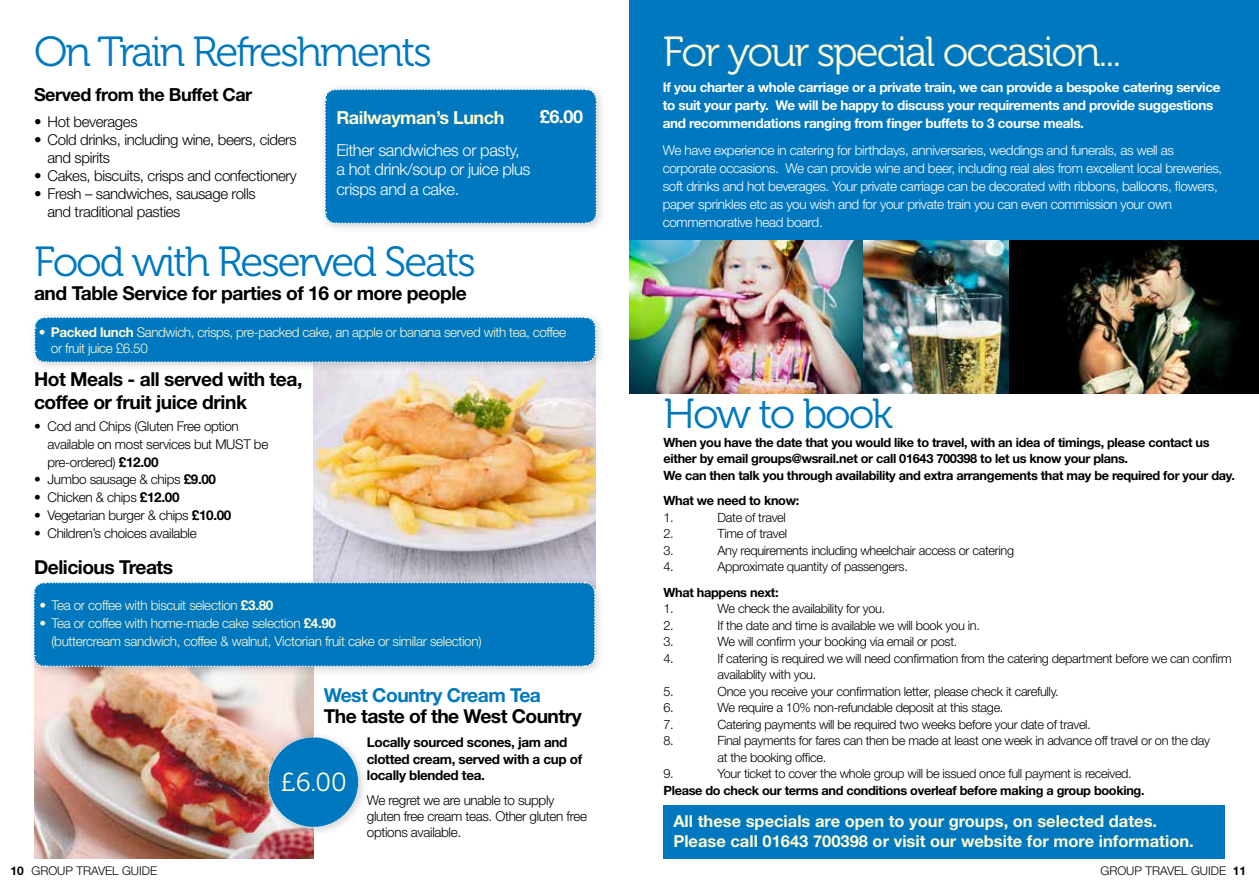
<style>
.page{position:relative;width:1259px;height:893px;background:#fff}
.page>*{position:absolute;margin:0;border:0;box-sizing:border-box;transform-origin:0 0}
.t1{font:42px "Museo 300";letter-spacing:-.05em;color:#0078c0}
.t2{font:42px "Museo 300";letter-spacing:-.05em;color:#fdfad1}
.t3{font:25.95px "Museo 300";color:#fdfad1}
.t4{font:700 19.2px/23.1px "Helvetica Neue LT Std";letter-spacing:-.025em;color:#000}
.t5{font:700 19.2px "Helvetica Neue LT Std";letter-spacing:-.025em;color:#0078c0}
.t6{font:700 18px "Helvetica Neue LT Std";letter-spacing:-.025em;color:#000}
.t7{font:700 18px "Helvetica Neue LT Std";letter-spacing:-.025em;color:#fdfad1}
.t8{font:700 18px "Helvetica Neue LT Std";color:#fff}
.t9{font:700 16.5px/19.8px "Helvetica Neue LT Std";color:#fdfad1}
.t10{font:300 16.5px/19.8px "Helvetica Neue LT Std";letter-spacing:-.025em;color:#fff}
.t11{font:300 15px/18px "Helvetica Neue LT Std";letter-spacing:-.025em;color:#000}
.t12{font:300 13.5px/18px "Helvetica Neue LT Std";letter-spacing:-.025em;color:#fff}
.t13{font:300 13.5px/18px "Helvetica Neue LT Std";letter-spacing:-.025em;color:#000}
.t14{font:300 13.5px/16.5px "Helvetica Neue LT Std";letter-spacing:-.025em;color:#fdfad1}
.t15{font:700 13.5px/18px "Helvetica Neue LT Std";letter-spacing:-.025em;color:#fff}
.t16{font:700 13.5px/16.2px "Helvetica Neue LT Std";letter-spacing:-.025em;color:#000}
.t17{font:300 12.75px/16.5px "Helvetica Neue LT Std";letter-spacing:-.025em;color:#000}
.t18{font:700 12.75px/16.5px "Helvetica Neue LT Std";letter-spacing:-.025em;color:#000}
.t19{font:300 12px "Helvetica Neue LT Std";color:#000}
.s1{font-weight:700}
.s2{color:#fdfad1}
</style>
<div class="page">
<img style="left:314px;top:372px;width:281px;height:204px">
<div style="left:319px;top:83px;width:287px;height:151px;background:#000;opacity:.18"></div>
<div style="left:324px;top:88px;width:274px;height:137px;background:#0078c0"></div>
<img style="left:34px;top:677px;width:280px;height:182px">
<div style="left:28px;top:311px;width:578px;height:61px;background:#000;opacity:.18"></div>
<svg style="left:33px;top:316px;width:564px;height:48px;background:#1582c4"></svg>
<div style="left:28px;top:576px;width:577px;height:101px;background:#000;opacity:.18"></div>
<svg style="left:32px;top:581px;width:564px;height:87px;background:#0f7fc2"></svg>
<div style="left:262px;top:731px;width:107px;height:106px;background:#000;opacity:.18"></div>
<svg style="left:267px;top:736px;width:92px;height:92px;background:#3c92c7"></svg>
<div style="left:629px;top:0;width:630px;height:299px;background:#0078c0"></div>
<img style="left:1008px;top:241px;width:251px;height:152px">
<img style="left:629px;top:241px;width:234px;height:152px">
<img style="left:863px;top:241px;width:145px;height:152px">
<div style="left:663px;top:805px;width:562px;height:54px;background:#0078c0"></div>
<h1 class="t1" style="left:34px;top:28px;width:399px">On Train Refreshments</h1>
<h3 class="t6" style="left:34px;top:84px;width:220px">Served from the Buffet Car</h3>
<p class="t11" style="left:34px;top:112px;width:105px">• Hot beverages</p>
<p class="t11" style="left:48px;top:130px;width:251px;text-indent:-14px">• Cold drinks, including wine, beers, ciders and spirits</p>
<p class="t11" style="left:34px;top:166px;width:264px">• Cakes, biscuits, crisps and confectionery</p>
<p class="t11" style="left:48px;top:184px;width:210px;text-indent:-14px">• Fresh – sandwiches, sausage rolls and traditional pasties</p>
<h3 class="t7" style="left:336px;top:106px;width:169px">Railwayman’s Lunch</h3>
<h3 class="t8" style="left:540px;top:105px;width:45px">£6.00</h3>
<p class="t10" style="left:336px;top:139px;width:196px">Either sandwiches or pasty, a hot drink/soup or juice plus crisps and a cake.</p>
<h1 class="t1" style="left:34px;top:239px;width:443px">Food with Reserved Seats</h1>
<h3 class="t4" style="left:34px;top:281px;width:434px">and Table Service for parties of 16 or more people</h3>
<p class="t14" style="left:51px;top:324px;width:516px;text-indent:-12px">• <span class="s1">Packed lunch</span> Sandwich, crisps, pre-packed cake, an apple or banana served with tea, coffee or fruit juice £6.50</p>
<h3 class="t4" style="left:34px;top:367px;width:270px">Hot Meals - all served with tea, coffee or fruit juice drink</h3>
<p class="t13" style="left:48px;top:416px;width:222px;text-indent:-14px">• Cod and Chips (Gluten Free option available on most services but MUST be pre-ordered) <span class="s1">£12.00</span></p>
<p class="t13" style="left:34px;top:470px;width:184px">• Jumbo sausage &amp; chips <span class="s1">£9.00</span></p>
<p class="t13" style="left:34px;top:488px;width:147px">• Chicken &amp; chips <span class="s1">£12.00</span></p>
<p class="t13" style="left:34px;top:506px;width:199px">• Vegetarian burger &amp; chips <span class="s1">£10.00</span></p>
<p class="t13" style="left:34px;top:524px;width:164px">• Children’s choices available</p>
<h3 class="t4" style="left:34px;top:555px;width:141px">Delicious Treats</h3>
<p class="t14" style="left:39px;top:596px;width:236px">• Tea or coffee with biscuit selection <span class="s1">£3.80</span></p>
<p class="t14" style="left:51px;top:613px;width:432px;line-height:18px;text-indent:-12px">• Tea or coffee with home-made cake selection <span class="s1">£4.90<br></span>(buttercream sandwich, coffee &amp; walnut, Victorian fruit cake or similar selection)</p>
<h3 class="t5" style="left:324px;top:683px;width:219px">West Country Cream Tea</h3>
<h3 class="t4" style="left:324px;top:704px;width:259px">The taste of the West Country</h3>
<p class="t16" style="left:367px;top:734px;width:217px">Locally sourced scones, jam and clotted cream, served with a cup of locally blended tea.</p>
<p class="t13" style="left:367px;top:792px;width:222px;line-height:16.2px">We regret we are unable to supply gluten free cream teas. Other gluten free options available.</p>
<h2 class="t3" style="left:281px;top:768px;width:68px">£6.00</h2>
<h1 class="t2" style="left:663px;top:28px;width:460px">For your special occasion...</h1>
<p class="t15" style="left:663px;top:78px;width:559px">If you charter a whole carriage or a private train, we can provide a bespoke catering service to suit your party. We will be happy to discuss your requirements and provide suggestions and recommendations ranging from finger buffets to 3 course meals.</p>
<p class="t12" style="left:663px;top:141px;width:561px">We have experience in catering for birthdays, anniversaries, weddings and funerals, as well as corporate occasions. We can provide wine and beer, including real ales from excellent local breweries, soft drinks and hot beverages. Your private carriage can be decorated with ribbons, balloons, flowers, paper sprinkles etc as you wish and for your private train you can even commission your own commemorative head board.</p>
<h1 class="t1" style="left:663px;top:391px;width:238px">How to book<span class="s2">.</span></h1>
<p class="t18" style="left:663px;top:434px;width:573px">When you have the date that you would like to travel, with an idea of timings, please contact us either by email groups@wsrail.net or call 01643 700398 to let us know your plans.<br>We can then talk you through availability and extra arrangements that may be required for your day.</p>
<p class="t18" style="left:663px;top:492px;width:137px">What we need to know:</p>
<p class="t17" style="left:663px;top:509px;width:12px">1.</p>
<p class="t17" style="left:717px;top:509px;width:70px">Date of travel</p>
<p class="t17" style="left:663px;top:525px;width:12px">2.</p>
<p class="t17" style="left:717px;top:525px;width:71px">Time of travel</p>
<p class="t17" style="left:663px;top:542px;width:12px">3.</p>
<p class="t17" style="left:717px;top:542px;width:298px">Any requirements including wheelchair access or catering</p>
<p class="t17" style="left:663px;top:558px;width:12px">4.</p>
<p class="t17" style="left:717px;top:558px;width:192px">Approximate quantity of passengers.</p>
<p class="t18" style="left:663px;top:584px;width:117px">What happens next:</p>
<p class="t17" style="left:663px;top:600px;width:12px">1.</p>
<p class="t17" style="left:717px;top:600px;width:169px">We check the availability for you.</p>
<p class="t17" style="left:663px;top:617px;width:12px">2.</p>
<p class="t17" style="left:717px;top:617px;width:264px">If the date and time is available we will book you in.</p>
<p class="t17" style="left:663px;top:633px;width:12px">3.</p>
<p class="t17" style="left:717px;top:633px;width:241px">We will confirm your booking via email or post.</p>
<p class="t17" style="left:663px;top:650px;width:12px">4.</p>
<p class="t17" style="left:717px;top:650px;width:516px">If catering is required we will need confirmation from the catering department before we can confirm availablity with you.</p>
<p class="t17" style="left:663px;top:683px;width:12px">5.</p>
<p class="t17" style="left:717px;top:683px;width:342px">Once you receive your confirmation letter, please check it carefully.</p>
<p class="t17" style="left:663px;top:699px;width:12px">6.</p>
<p class="t17" style="left:717px;top:699px;width:287px">We require a 10% non-refundable deposit at this stage.</p>
<p class="t17" style="left:663px;top:716px;width:12px">7.</p>
<p class="t17" style="left:717px;top:716px;width:375px">Catering payments will be required two weeks before your date of travel.</p>
<p class="t17" style="left:663px;top:732px;width:12px">8.</p>
<p class="t17" style="left:717px;top:732px;width:494px">Final payments for fares can then be made at least one week in advance off travel or on the day at the booking office.</p>
<p class="t17" style="left:663px;top:765px;width:12px">9.</p>
<p class="t17" style="left:717px;top:765px;width:416px">Your ticket to cover the whole group will be issued once full payment is received.</p>
<p class="t18" style="left:663px;top:782px;width:482px">Please do check our terms and conditions overleaf before making a group booking.</p>
<p class="t9" style="left:673px;top:811px;width:522px">All these specials are open to your groups, on selected dates.<br>Please call 01643 700398 or visit our website for more information.</p>
<p class="t19" style="left:10px;top:863px;width:148px"><span class="s1">10</span> GROUP TRAVEL GUIDE</p>
<p class="t19" style="left:1100px;top:863px;width:147px">GROUP TRAVEL GUIDE <span class="s1">11</span></p>
</div>
